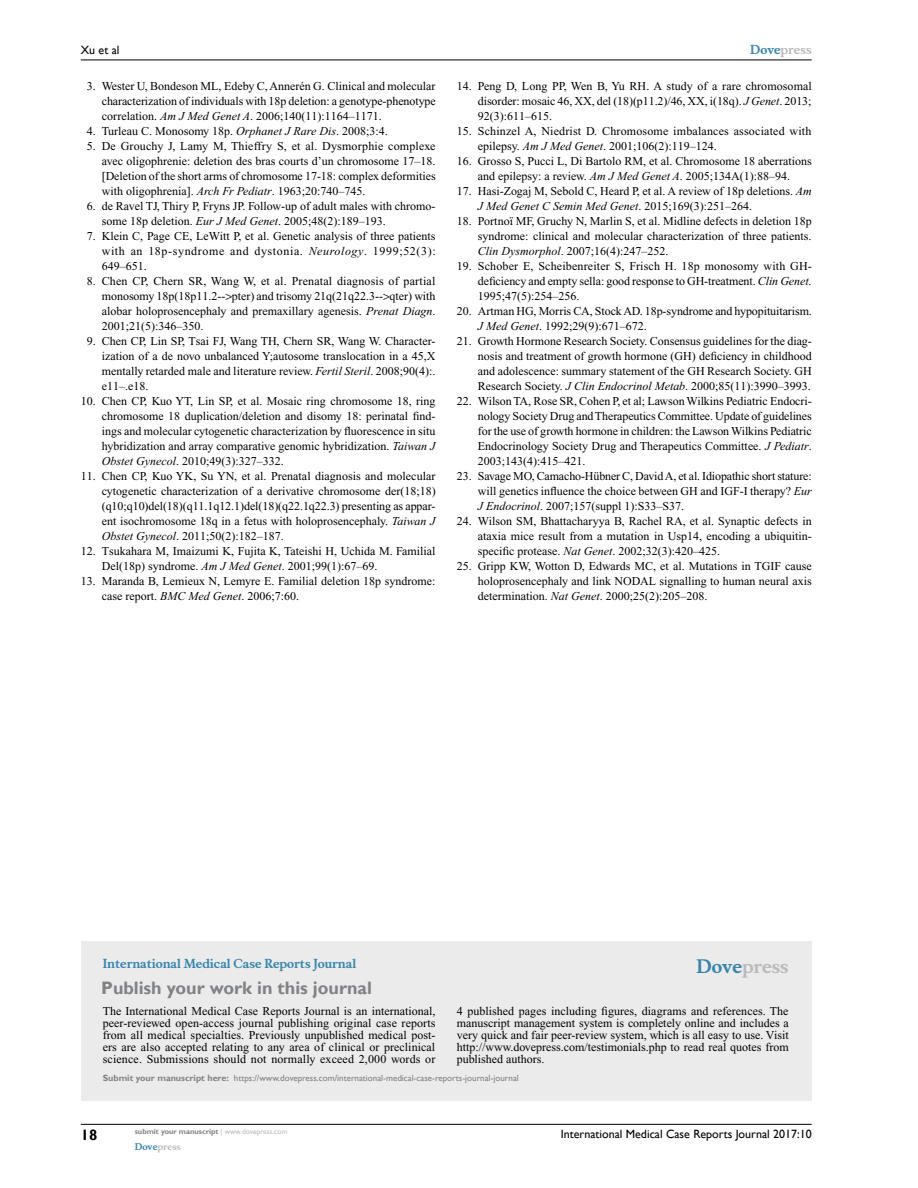
<style>
.page{position:relative;width:918px;height:1188px;background:#fff}
.page>*{position:absolute;margin:0;border:0;box-sizing:border-box;transform-origin:0 0}
.t1{font:700 18px "Gill Sans";color:#808285}
.t2{font:700 18px "Musee";color:#b8babc}
.t3{font:700 15px "Gill Sans";color:#000}
.t4{font:12px/15px "Times New Roman";color:#000;text-align:justify}
.t5{font:12px "Gill Sans";color:#000}
.t6{font:700 12px "Musee";color:#3785ad}
.t7{font:700 12px "Musee";color:#b8babc}
.t8{font:9px "Gill Sans";color:#808285}
.t9{font:700 9px "Musee";color:#b8babc}
.t10{font:700 7.5px "Gill Sans";color:#808285}
.s1{font-style:italic}
.s2{color:#3785ad}
.s3{font-weight:700}
.s4{font-weight:400;color:#b8babc}
</style>
<div class="page">
<div style="left:81px;top:941px;width:731px;height:160px;background:#ebebec"></div>
<hr style="left:81px;top:1124px;width:731px;height:1px;background:#000">
<hr style="left:81px;top:60px;width:731px;height:1px;background:#000">
<p class="t5" style="left:81px;top:43px;width:40px">Xu et al</p>
<p class="t4" style="left:102px;top:79px;width:336px;text-indent:-15px">3. Wester U, Bondeson ML, Edeby C, Annerén G. Clinical and molecular characterization of individuals with 18p deletion: a genotype-phenotype correlation. <span class="s1">Am J Med Genet A</span>. 2006;140(11):1164–1171.</p>
<p class="t4" style="left:87px;top:124px;width:303px">4. Turleau C. Monosomy 18p. <span class="s1">Orphanet J Rare Dis</span>. 2008;3:4.</p>
<p class="t4" style="left:102px;top:139px;width:335px;text-indent:-15px">5. De Grouchy J, Lamy M, Thieffry S, et al. Dysmorphie complexe avec oligophrenie: deletion des bras courts d’un chromosome 17–18. [Deletion of the short arms of chromosome 17-18: complex deformities with oligophrenia]. <span class="s1">Arch Fr Pediatr</span>. 1963;20:740–745.</p>
<p class="t4" style="left:102px;top:199px;width:335px;text-indent:-15px">6. de Ravel TJ, Thiry P, Fryns JP. Follow-up of adult males with chromo&shy;some 18p deletion. <span class="s1">Eur J Med Genet</span>. 2005;48(2):189–193.</p>
<p class="t4" style="left:102px;top:229px;width:335px;text-indent:-15px">7. Klein C, Page CE, LeWitt P, et al. Genetic analysis of three patients with an 18p-syndrome and dystonia. <span class="s1">Neurology</span>. 1999;52(3):<br>649–651.</p>
<p class="t4" style="left:102px;top:274px;width:335px;text-indent:-15px">8. Chen CP, Chern SR, Wang W, et al. Prenatal diagnosis of partial monosomy 18p(18p11.2-- pter) and trisomy 21q(21q22.3-- qter) with alobar holoprosencephaly and premaxillary agenesis. <span class="s1">Prenat Diagn</span>.<br>2001;21(5):346–350.</p>
<p class="t4" style="left:102px;top:334px;width:335px;text-indent:-15px">9. Chen CP, Lin SP, Tsai FJ, Wang TH, Chern SR, Wang W. Character&shy;ization of a de novo unbalanced Y;autosome translocation in a 45,X mentally retarded male and literature review. <span class="s1">Fertil Steril</span>. 2008;90(4):. e11–.e18.</p>
<p class="t4" style="left:102px;top:394px;width:335px;text-indent:-21px">10. Chen CP, Kuo YT, Lin SP, et al. Mosaic ring chromosome 18, ring chromosome 18 duplication/deletion and disomy 18: perinatal find&shy;ings and molecular cytogenetic characterization by fluorescence in situ hybridization and array comparative genomic hybridization. <span class="s1">Taiwan J Obstet Gynecol</span>. 2010;49(3):327–332.</p>
<p class="t4" style="left:102px;top:469px;width:336px;text-indent:-21px">11. Chen CP, Kuo YK, Su YN, et al. Prenatal diagnosis and molecular cytogenetic characterization of a derivative chromosome der(18;18) (q10;q10)del(18)(q11.1q12.1)del(18)(q22.1q22.3) presenting as appar&shy;ent isochromosome 18q in a fetus with holoprosencephaly. <span class="s1">Taiwan J Obstet Gynecol</span>. 2011;50(2):182–187.</p>
<p class="t4" style="left:102px;top:544px;width:335px;text-indent:-21px">12. Tsukahara M, Imaizumi K, Fujita K, Tateishi H, Uchida M. Familial<br>Del(18p) syndrome. <span class="s1">Am J Med Genet</span>. 2001;99(1):67–69.</p>
<p class="t4" style="left:102px;top:574px;width:335px;text-indent:-21px">13. Maranda B, Lemieux N, Lemyre E. Familial deletion 18p syndrome: case report. <span class="s1">BMC Med Genet</span>. 2006;7:60.</p>
<p class="t7" style="left:750px;top:43px;width:63px"><span class="s2">Dove</span>press</p>
<p class="t4" style="left:478px;top:79px;width:335px;text-indent:-21px">14. Peng D, Long PP, Wen B, Yu RH. A study of a rare chromosomal disorder: mosaic 46, XX, del (18)(p11.2)/46, XX, i(18q). <span class="s1">J Genet</span>. 2013; 92(3):611–615.</p>
<p class="t4" style="left:478px;top:124px;width:335px;text-indent:-21px">15. Schinzel A, Niedrist D. Chromosome imbalances associated with epilepsy. <span class="s1">Am J Med Genet</span>. 2001;106(2):119–124.</p>
<p class="t4" style="left:457px;top:154px;width:356px;text-align:center">16. Grosso S, Pucci L, Di Bartolo RM, et al. Chromosome 18 aberrations and epilepsy: a review. <span class="s1">Am J Med Genet A</span>. 2005;134A(1):88–94.</p>
<p class="t4" style="left:478px;top:184px;width:335px;text-indent:-21px">17. Hasi-Zogaj M, Sebold C, Heard P, et al. A review of 18p deletions. <span class="s1">Am<br>J Med Genet C Semin Med Genet</span>. 2015;169(3):251–264.</p>
<p class="t4" style="left:478px;top:214px;width:335px;text-indent:-21px">18. Portnoï MF, Gruchy N, Marlin S, et al. Midline defects in deletion 18p syndrome: clinical and molecular characterization of three patients.<br><span class="s1">Clin Dysmorphol</span>. 2007;16(4):247–252.</p>
<p class="t4" style="left:478px;top:259px;width:335px;text-indent:-21px">19. Schober E, Scheibenreiter S, Frisch H. 18p monosomy with GH&shy;deficiency and empty sella: good response to GH-treatment. <span class="s1">Clin Genet</span>.<br>1995;47(5):254–256.</p>
<p class="t4" style="left:478px;top:304px;width:336px;text-indent:-21px">20. Artman HG, Morris CA, Stock AD. 18p-syndrome and hypopituitarism.<br><span class="s1">J Med Genet</span>. 1992;29(9):671–672.</p>
<p class="t4" style="left:478px;top:334px;width:336px;text-indent:-21px">21. Growth Hormone Research Society. Consensus guidelines for the diag&shy;nosis and treatment of growth hormone (GH) deficiency in childhood and adolescence: summary statement of the GH Research Society. GH Research Society. <span class="s1">J Clin Endocrinol Metab</span>. 2000;85(11):3990–3993.</p>
<p class="t4" style="left:478px;top:394px;width:335px;text-indent:-21px">22. Wilson TA, Rose SR, Cohen P, et al; Lawson Wilkins Pediatric Endocri&shy;nology Society Drug and Therapeutics Committee. Update of guidelines for the use of growth hormone in children: the Lawson Wilkins Pediatric Endocrinology Society Drug and Therapeutics Committee. <span class="s1">J Pediatr</span>.<br>2003;143(4):415–421.</p>
<p class="t4" style="left:478px;top:469px;width:335px;text-indent:-21px">23. Savage MO, Camacho-Hübner C, David A, et al. Idiopathic short stature: will genetics influence the choice between GH and IGF-I therapy? <span class="s1">Eur J Endocrinol</span>. 2007;157(suppl 1):S33–S37.</p>
<p class="t4" style="left:478px;top:514px;width:335px;text-indent:-21px">24. Wilson SM, Bhattacharyya B, Rachel RA, et al. Synaptic defects in ataxia mice result from a mutation in Usp14, encoding a ubiquitin&shy;specific protease. <span class="s1">Nat Genet</span>. 2002;32(3):420–425.</p>
<p class="t4" style="left:478px;top:559px;width:335px;text-indent:-21px">25. Gripp KW, Wotton D, Edwards MC, et al. Mutations in TGIF cause holoprosencephaly and link NODAL signalling to human neural axis determination. <span class="s1">Nat Genet</span>. 2000;25(2):205–208.</p>
<p class="t6" style="left:103px;top:956px;width:255px">International Medical Case Reports Journal</p>
<h1 class="t1" style="left:101px;top:977px;width:272px">Publish your work in this journal</h1>
<h1 class="t2" style="left:697px;top:955px;width:94px"><span class="s2">Dove</span>press</h1>
<p class="t4" style="left:103px;top:1005px;width:334px;line-height:12px">The International Medical Case Reports Journal is an international, peer-reviewed open-access journal publishing original case reports from all medical specialties. Previously unpublished medical post&shy;ers are also accepted relating to any area of clinical or preclinical science. Submissions should not normally exceed 2,000 words or</p>
<p class="t4" style="left:457px;top:1005px;width:333px;line-height:12px">4 published pages including figures, diagrams and references. The manuscript management system is completely online and includes a very quick and fair peer-review system, which is all easy to use. Visit http://www.dovepress.com/testimonials.php to read real quotes from published authors.</p>
<p class="t8" style="left:103px;top:1072px;width:418px"><span class="s3">Submit your manuscript here:</span> https://www.dovepress.com/international-medical-case-reports-journal-journal</p>
<p class="t3" style="left:81px;top:1126px;width:18px">18</p>
<p class="t10" style="left:135px;top:1127px;width:154px">submit your manuscript <span class="s4">| www.dovepress.com</span></p>
<p class="t9" style="left:135px;top:1141px;width:48px"><span class="s2">Dove</span>press</p>
<p class="t5" style="left:561px;top:1127px;width:252px">International Medical Case Reports Journal 2017:10</p>
</div>
